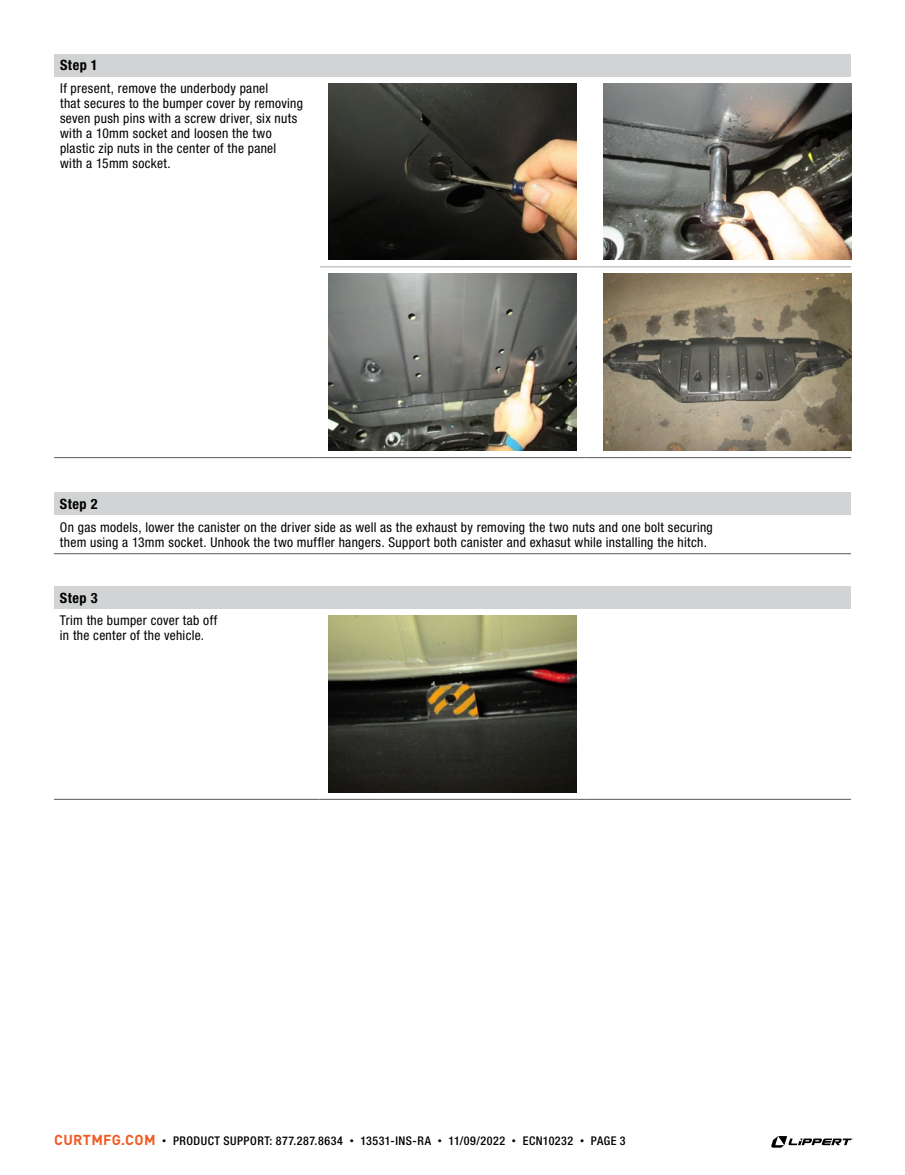
<style>
.page{position:relative;width:905px;height:1175px;background:#fff}
.page>*{position:absolute;margin:0;border:0;box-sizing:border-box;transform-origin:0 0}
.t1{font:700 condensed 14.25px "Helvetica Neue LT Std";letter-spacing:.035em;color:#000}
.t2{font:condensed 13.5px/15px "Helvetica Neue LT Std";letter-spacing:.025em;color:#000}
.t3{font:500 condensed 12px "Helvetica Neue LT Std";letter-spacing:.04em;color:#000}
.s1{font-family:"DINOT";font-weight:700;font-stretch:normal;font-size:14.25px;color:#f15a22}
.s2{font-family:"DINOT";font-weight:400;font-stretch:normal;font-size:9px}
</style>
<div class="page">
<svg style="left:771px;top:1136px;width:82px;height:11px"></svg>
<div style="left:54px;top:54px;width:797px;height:22px;background:#d1d3d4"></div>
<hr style="left:320px;top:457px;width:265px;height:1px;background:#58595b">
<hr style="left:585px;top:457px;width:266px;height:1px;background:#58595b">
<hr style="left:54px;top:457px;width:266px;height:1px;background:#58595b">
<hr style="left:320px;top:266px;width:265px;height:1px;background:#a7a9ac">
<hr style="left:585px;top:266px;width:266px;height:1px;background:#a7a9ac">
<img style="left:329px;top:83px;width:247px;height:177px">
<img style="left:603px;top:83px;width:248px;height:177px">
<img style="left:329px;top:274px;width:247px;height:176px">
<img style="left:603px;top:274px;width:248px;height:176px">
<div style="left:54px;top:586px;width:796px;height:22px;background:#d1d3d4"></div>
<hr style="left:54px;top:799px;width:266px;height:1px;background:#58595b">
<hr style="left:320px;top:799px;width:265px;height:1px;background:#58595b">
<hr style="left:585px;top:799px;width:265px;height:1px;background:#58595b">
<img style="left:329px;top:615px;width:247px;height:177px">
<div style="left:54px;top:493px;width:796px;height:22px;background:#d1d3d4"></div>
<hr style="left:54px;top:553px;width:796px;height:1px;background:#58595b">
<p class="t1" style="left:60px;top:56px;width:39px">Step 1</p>
<p class="t2" style="left:60px;top:80px;width:244px">If present, remove the underbody panel<br>that secures to the bumper cover by removing seven push pins with a screw driver, six nuts with a 10mm socket and loosen the two plastic zip nuts in the center of the panel<br>with a 15mm socket.</p>
<p class="t1" style="left:60px;top:495px;width:39px">Step 2</p>
<p class="t2" style="left:60px;top:519px;width:654px">On gas models, lower the canister on the driver side as well as the exhaust by removing the two nuts and one bolt securing them using a 13mm socket. Unhook the two muffler hangers. Support both canister and exhasut while installing the hitch.</p>
<p class="t1" style="left:60px;top:589px;width:39px">Step 3</p>
<p class="t2" style="left:60px;top:613px;width:159px">Trim the bumper cover tab off in the center of the vehicle.</p>
<p class="t3" style="left:54px;top:1133px;width:573px"><span class="s1">CURTMFG.COM</span> <span class="s2">•</span> PRODUCT SUPPORT: 877.287.8634 <span class="s2">•</span> 13531-INS-RA <span class="s2">•</span> 11/09/2022 <span class="s2">•</span> ECN10232 <span class="s2">•</span> PAGE 3</p>
</div>
